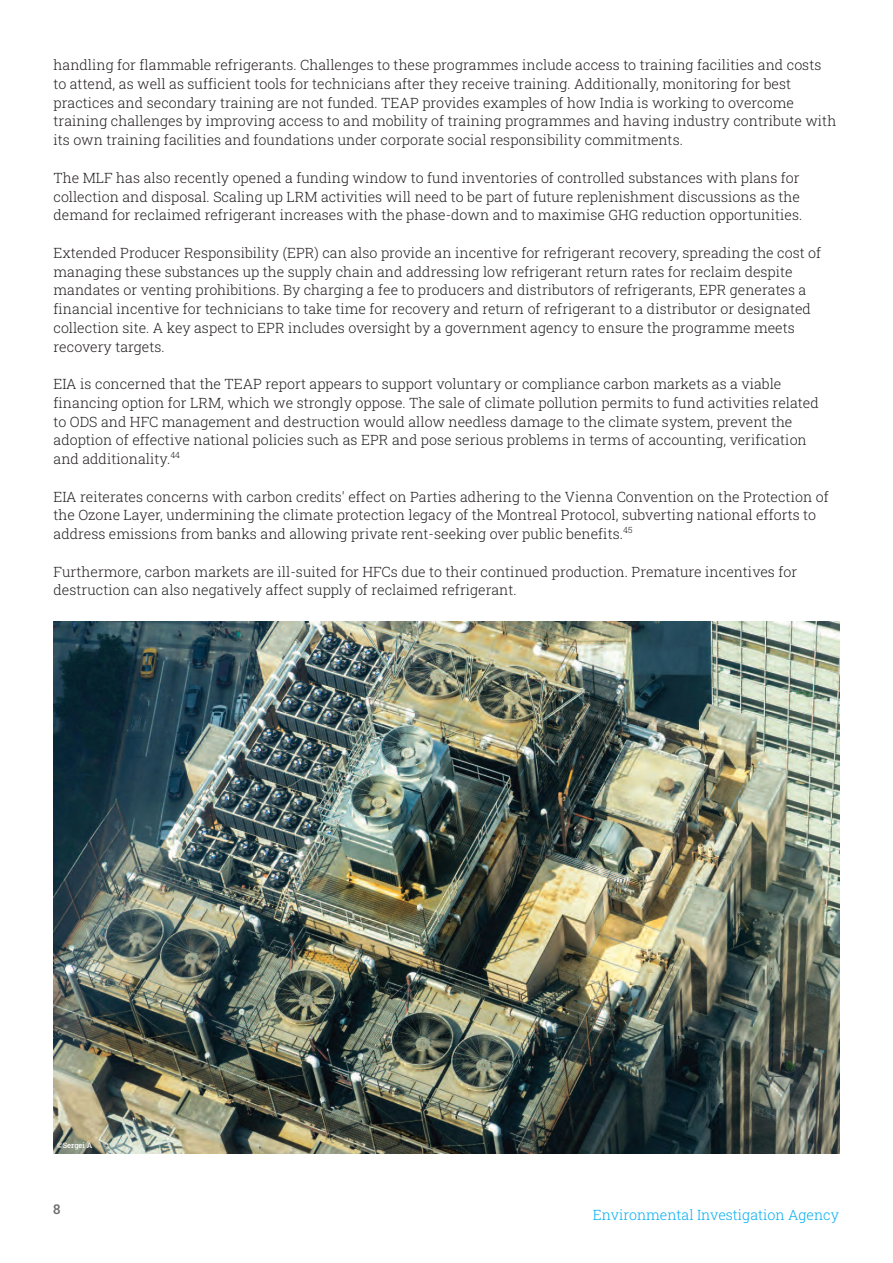
<style>
.page{position:relative;width:893px;height:1263px;background:#fff}
.page>*{position:absolute;margin:0;border:0;box-sizing:border-box;transform-origin:0 0}
.t1{font:300 14.25px/18.8px "Roboto Slab";color:#231f20}
.t2{font:300 14.25px "Roboto Slab";color:#00aeef}
.t3{font:500 13.5px "Roboto Slab";color:#6c6d70}
.t4{font:500 7.5px "Roboto Slab";color:#fff}
</style>
<div class="page">
<img style="left:54px;top:622px;width:785px;height:531px">
<p class="t1" style="left:54px;top:56px;width:784px">handling for flammable refrigerants. Challenges to these programmes include access to training facilities and costs to attend, as well as sufficient tools for technicians after they receive training. Additionally, monitoring for best practices and secondary training are not funded. TEAP provides examples of how India is working to overcome training challenges by improving access to and mobility of training programmes and having industry contribute with its own training facilities and foundations under corporate social responsibility commitments.</p>
<p class="t1" style="left:54px;top:168px;width:750px">The MLF has also recently opened a funding window to fund inventories of controlled substances with plans for collection and disposal. Scaling up LRM activities will need to be part of future replenishment discussions as the demand for reclaimed refrigerant increases with the phase-down and to maximise GHG reduction opportunities.</p>
<p class="t1" style="left:54px;top:243px;width:769px">Extended Producer Responsibility (EPR) can also provide an incentive for refrigerant recovery, spreading the cost of managing these substances up the supply chain and addressing low refrigerant return rates for reclaim despite mandates or venting prohibitions. By charging a fee to producers and distributors of refrigerants, EPR generates a financial incentive for technicians to take time for recovery and return of refrigerant to a distributor or designated collection site. A key aspect to EPR includes oversight by a government agency to ensure the programme meets recovery targets.</p>
<p class="t1" style="left:54px;top:375px;width:767px">EIA is concerned that the TEAP report appears to support voluntary or compliance carbon markets as a viable financing option for LRM, which we strongly oppose. The sale of climate pollution permits to fund activities related to ODS and HFC management and destruction would allow needless damage to the climate system, prevent the adoption of effective national policies such as EPR and pose serious problems in terms of accounting, verification and additionality.<sup>44</sup></p>
<p class="t1" style="left:54px;top:487px;width:777px">EIA reiterates concerns with carbon credits' effect on Parties adhering to the Vienna Convention on the Protection of the Ozone Layer, undermining the climate protection legacy of the Montreal Protocol, subverting national efforts to address emissions from banks and allowing private rent-seeking over public benefits.<sup>45</sup></p>
<p class="t1" style="left:54px;top:562px;width:745px">Furthermore, carbon markets are ill-suited for HFCs due to their continued production. Premature incentives for destruction can also negatively affect supply of reclaimed refrigerant.</p>
<p class="t4" style="left:57px;top:1141px;width:37px">©Sergei A</p>
<p class="t3" style="left:53px;top:1202px;width:9px">8</p>
<p class="t2" style="left:593px;top:1206px;width:248px">Environmental Investigation Agency</p>
</div>
